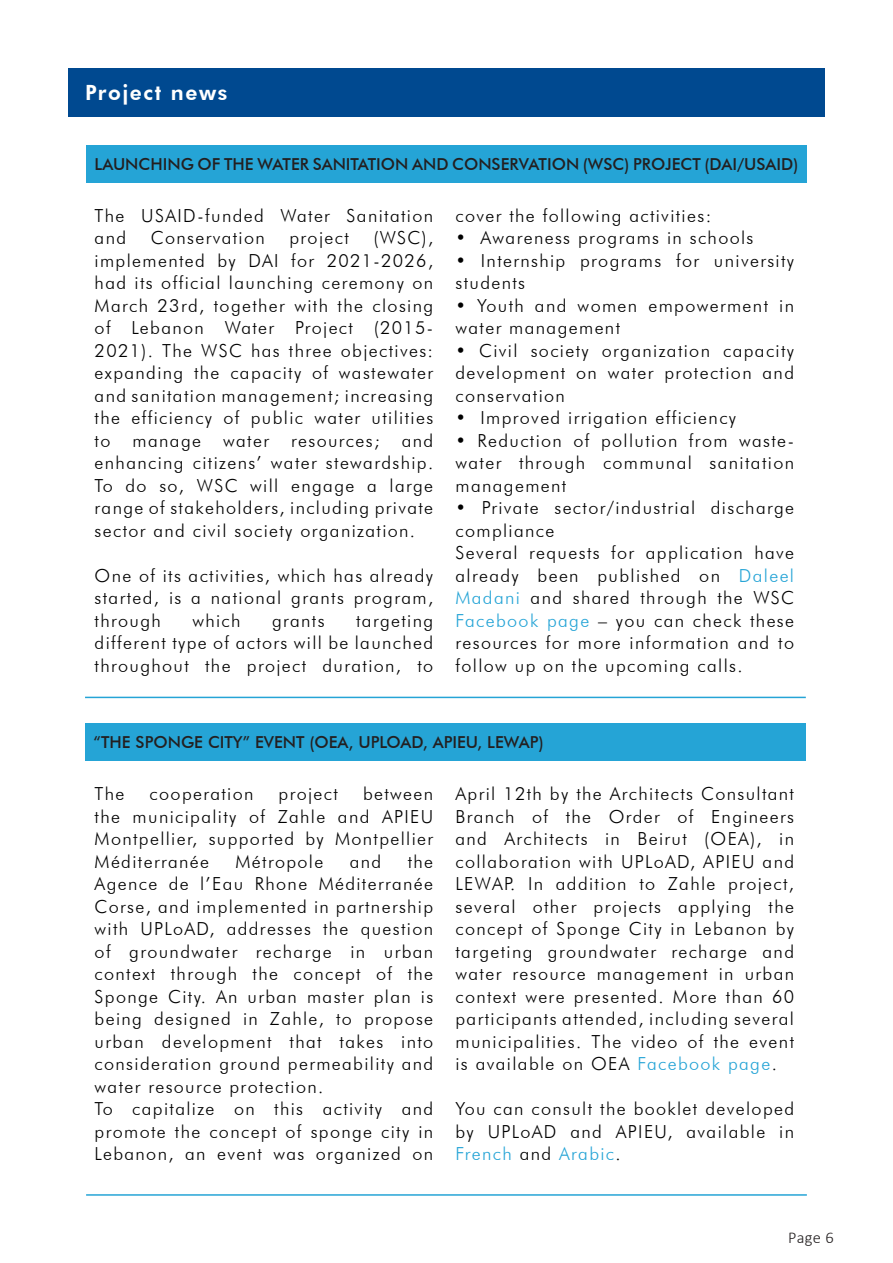
<style>
.page{position:relative;width:893px;height:1263px;background:#fff}
.page>*{position:absolute;margin:0;border:0;box-sizing:border-box;transform-origin:0 0}
.t1{font:800 21px "Futura BT";letter-spacing:.075em;color:#fff}
.t2{font:300 18px/22.5px "Futura BT";letter-spacing:.075em;color:#000;text-align:justify}
.t3{font:500 16.5px "Futura BT";color:#231f20}
.t4{font:300 16.5px "Calibri";color:#231f20}
.s1{color:#25a4d6}
</style>
<div class="page">
<div style="left:86px;top:145px;width:721px;height:37px;background:#25a4d6"></div>
<div style="left:68px;top:68px;width:757px;height:48px;background:#004990"></div>
<hr style="left:85px;top:697px;width:721px;height:1px;background:#25a4d6">
<hr style="left:86px;top:1194px;width:721px;height:2px;background:#25a4d6">
<div style="left:85px;top:723px;width:721px;height:38px;background:#25a4d6"></div>
<p class="t1" style="left:85px;top:80px;width:144px">Project news</p>
<p class="t3" style="left:95px;top:154px;width:705px">LAUNCHING OF THE WATER SANITATION AND CONSERVATION (WSC) PROJECT (DAI/USAID)</p>
<p class="t2" style="left:95px;top:204px;width:340px">The USAID-funded Water Sanitation and</p>
<p class="t2" style="left:455px;top:204px;width:257px">cover the following activities:</p>
<p class="t2" style="left:455px;top:226px;width:299px">• Awareness programs in schools</p>
<p class="t2" style="left:455px;top:249px;width:340px">• Internship programs for university students</p>
<p class="t2" style="left:455px;top:294px;width:340px">• Youth and women empowerment in water management</p>
<p class="t2" style="left:455px;top:339px;width:340px">• Civil society organization capacity development on water protection and conservation</p>
<p class="t2" style="left:455px;top:406px;width:282px">• Improved irrigation efficiency</p>
<p class="t2" style="left:455px;top:429px;width:340px">• Reduction of pollution from waste&shy;water through communal sanitation management</p>
<p class="t2" style="left:455px;top:496px;width:340px">• Private sector/industrial discharge compliance</p>
<p class="t2" style="left:455px;top:541px;width:340px">Several requests for application have already been published on <span class="s1">Daleel Madani</span> and shared through the WSC <span class="s1">Facebook page</span> – you can check these resources for more information and to follow up on the upcoming calls.</p>
<p class="t2" style="left:95px;top:226px;width:340px;text-indent:279px">(WSC), implemented by DAI for 2021-2026, had its official launching ceremony on March 23rd, together with the closing of Lebanon Water Project (2015- 2021). The WSC has three objectives: expanding the capacity of wastewater and sanitation management; increasing the efficiency of public water utilities to manage water resources; and enhancing citizens’ water stewardship.<br>To do so, WSC will engage a large range of stakeholders, including private sector and civil society organization.</p>
<p class="t2" style="left:95px;top:564px;width:340px">One of its activities, which has already started, is a national grants program, through</p>
<p class="t2" style="left:151px;top:226px;width:116px">Conservation</p>
<p class="t2" style="left:289px;top:226px;width:61px">project</p>
<p class="t2" style="left:192px;top:609px;width:50px">which</p>
<p class="t2" style="left:272px;top:609px;width:54px">grants</p>
<p class="t2" style="left:95px;top:609px;width:340px;text-indent:262px">targeting different type of actors will be launched throughout the project duration, to</p>
<p class="t3" style="left:94px;top:732px;width:452px">“THE SPONGE CITY” EVENT (OEA, UPLOAD, APIEU, LEWAP)</p>
<p class="t2" style="left:95px;top:782px;width:340px;text-indent:268px">between the municipality of Zahle and APIEU Montpellier, supported by Montpellier Méditerranée</p>
<p class="t2" style="left:95px;top:782px;width:31px">The</p>
<p class="t2" style="left:150px;top:782px;width:105px">cooperation</p>
<p class="t2" style="left:279px;top:782px;width:61px">project</p>
<p class="t2" style="left:95px;top:850px;width:340px;text-indent:313px">the Agence de l’Eau Rhone Méditerranée Corse, and implemented in partnership with UPLoAD, addresses the question of groundwater recharge in urban context through the concept of the Sponge City. An urban master plan is being designed in Zahle, to propose urban development that takes into consideration ground permeability and water resource protection.</p>
<p class="t2" style="left:95px;top:1097px;width:340px">To capitalize on this activity and promote the concept of sponge city in Lebanon, an event was organized on</p>
<p class="t2" style="left:235px;top:850px;width:89px">Métropole</p>
<p class="t2" style="left:350px;top:850px;width:33px">and</p>
<p class="t2" style="left:455px;top:782px;width:340px">April 12th by the Architects Consultant Branch of the Order of Engineers and Architects in Beirut (OEA), in collaboration with UPLoAD, APIEU and LEWAP. In addition to Zahle project, several other projects applying the concept of Sponge City in Lebanon by targeting groundwater recharge and water resource management in urban context were presented. More than 60 participants attended, including several municipalities. The video of the event is available on OEA <span class="s1">Facebook page</span>.</p>
<p class="t2" style="left:455px;top:1097px;width:340px">You can consult the booklet developed by UPLoAD and APIEU, available in <span class="s1">French</span> and <span class="s1">Arabic</span>.</p>
<p class="t4" style="left:788px;top:1227px;width:47px">Page 6</p>
</div>
